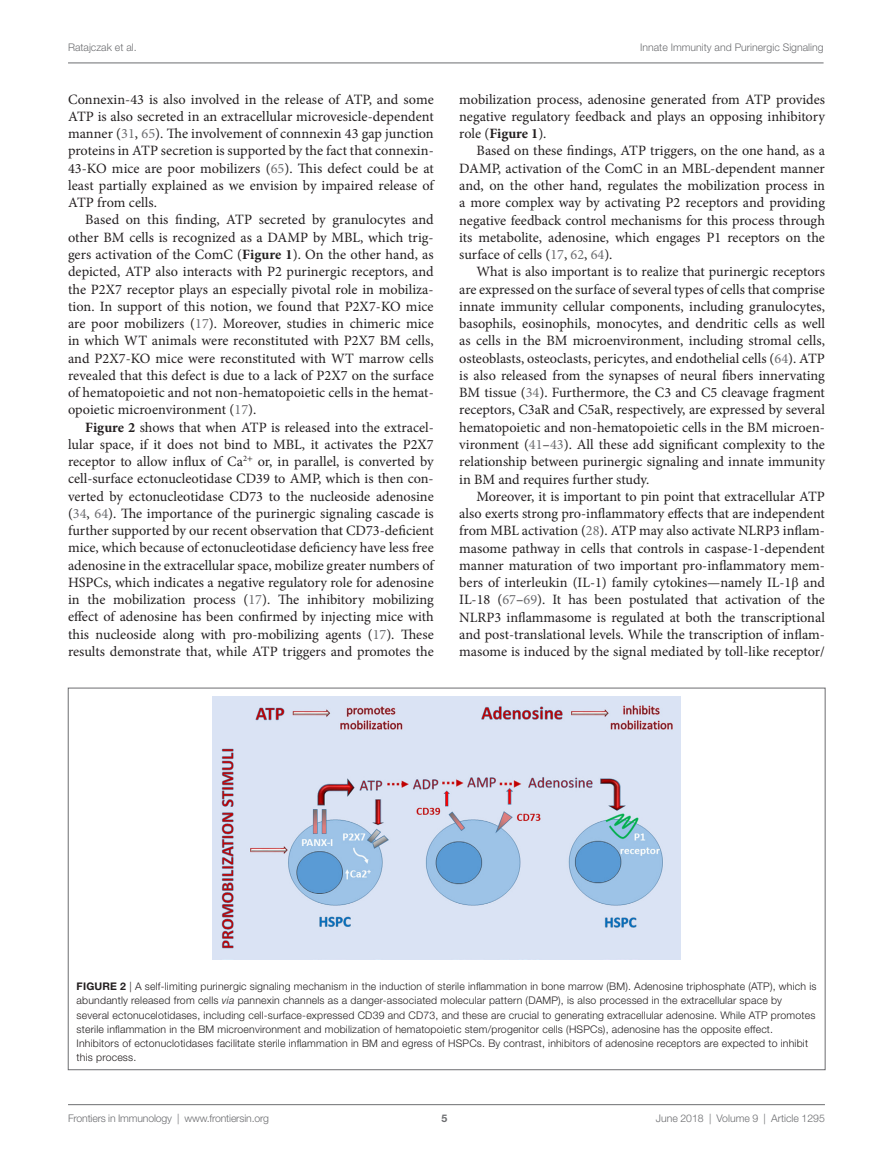
<style>
.page{position:relative;width:893px;height:1170px;background:#fff}
.page>*{position:absolute;margin:0;border:0;box-sizing:border-box;transform-origin:0 0}
.t1{font:14.25px/17.2px "Minion Pro";color:#231f20;text-align:justify}
.t2{font:300 10.5px/14.2px "Helvetica Neue LT Std";letter-spacing:.015em;color:#231f20}
.t3{font:300 10.5px "Helvetica Neue LT Std";color:#6c6d70}
.t4{font:700 10.5px "Helvetica Neue LT Std";color:#6c6d70}
.s1{color:#6c6d70}
.s2{font-weight:700}
.s3{font-family:"STIX General"}
.s4{font-style:italic}
</style>
<div class="page">
<img style="left:213px;top:696px;width:467px;height:263px">
<hr style="left:68px;top:1104px;width:757px;height:1px;background:#6c6d70">
<hr style="left:68px;top:63px;width:755px;height:1px;background:#6c6d70">
<p class="t3" style="left:68px;top:41px;width:70px">Ratajczak et al.</p>
<p class="t3" style="left:640px;top:41px;width:185px">Innate Immunity and Purinergic Signaling</p>
<p class="t1" style="left:68px;top:90px;width:367px">Connexin-43 is also involved in the release of ATP, and some ATP is also secreted in an extracellular microvesicle-dependent manner (<span class="s1">31</span>, <span class="s1">65</span>). The involvement of connnexin 43 gap junction proteins in ATP secretion is supported by the fact that connexin-43-KO mice are poor mobilizers (<span class="s1">65</span>). This defect could be at least partially explained as we envision by impaired release of ATP from cells.</p>
<p class="t1" style="left:68px;top:211px;width:367px;text-indent:17px">Based on this finding, ATP secreted by granulocytes and other BM cells is recognized as a DAMP by MBL, which trig&shy;gers activation of the ComC (<span class="s2">Figure 1</span>). On the other hand, as depicted, ATP also interacts with P2 purinergic receptors, and the P2X7 receptor plays an especially pivotal role in mobiliza&shy;tion. In support of this notion, we found that P2X7-KO mice are poor mobilizers (<span class="s1">17</span>). Moreover, studies in chimeric mice in which WT animals were reconstituted with P2X7 BM cells, and P2X7-KO mice were reconstituted with WT marrow cells revealed that this defect is due to a lack of P2X7 on the surface of hematopoietic and not non-hematopoietic cells in the hemat&shy;opoietic microenvironment (<span class="s1">17</span>).</p>
<p class="t1" style="left:68px;top:418px;width:367px;text-indent:17px"><span class="s2">Figure 2</span> shows that when ATP is released into the extracel&shy;lular space, if it does not bind to MBL, it activates the P2X7 receptor to allow influx of Ca<sup>2</sup><sup>+</sup> or, in parallel, is converted by cell-surface ectonucleotidase CD39 to AMP, which is then con&shy;verted by ectonucleotidase CD73 to the nucleoside adenosine (<span class="s1">34</span>, <span class="s1">64</span>). The importance of the purinergic signaling cascade is further supported by our recent observation that CD73-deficient mice, which because of ectonucleotidase deficiency have less free adenosine in the extracellular space, mobilize greater numbers of HSPCs, which indicates a negative regulatory role for adenosine in the mobilization process (<span class="s1">17</span>). The inhibitory mobilizing effect of adenosine has been confirmed by injecting mice with this nucleoside along with pro-mobilizing agents (<span class="s1">17</span>). These results demonstrate that, while ATP triggers and promotes the</p>
<p class="t1" style="left:459px;top:90px;width:367px">mobilization process, adenosine generated from ATP provides negative regulatory feedback and plays an opposing inhibitory role (<span class="s2">Figure 1</span>).</p>
<p class="t1" style="left:459px;top:142px;width:367px;text-indent:17px">Based on these findings, ATP triggers, on the one hand, as a DAMP, activation of the ComC in an MBL-dependent manner and, on the other hand, regulates the mobilization process in a more complex way by activating P2 receptors and providing negative feedback control mechanisms for this process through its metabolite, adenosine, which engages P1 receptors on the surface of cells (<span class="s1">17</span>, <span class="s1">62</span>, <span class="s1">64</span>).</p>
<p class="t1" style="left:459px;top:263px;width:367px;text-indent:17px">What is also important is to realize that purinergic receptors are expressed on the surface of several types of cells that comprise innate immunity cellular components, including granulocytes, basophils, eosinophils, monocytes, and dendritic cells as well as cells in the BM microenvironment, including stromal cells, osteoblasts, osteoclasts, pericytes, and endothelial cells (<span class="s1">64</span>). ATP is also released from the synapses of neural fibers innervating BM tissue (<span class="s1">34</span>). Furthermore, the C3 and C5 cleavage fragment receptors, C3aR and C5aR, respectively, are expressed by several hematopoietic and non-hematopoietic cells in the BM microen&shy;vironment (<span class="s1">41</span>–<span class="s1">43</span>). All these add significant complexity to the relationship between purinergic signaling and innate immunity in BM and requires further study.</p>
<p class="t1" style="left:459px;top:487px;width:367px;text-indent:17px">Moreover, it is important to pin point that extracellular ATP also exerts strong pro-inflammatory effects that are independent from MBL activation (<span class="s1">28</span>). ATP may also activate NLRP3 inflam&shy;masome pathway in cells that controls in caspase-1-dependent manner maturation of two important pro-inflammatory mem&shy;bers of interleukin (IL-1) family cytokines—namely IL-1<span class="s3">β</span> and IL-18 (<span class="s1">67</span>–<span class="s1">69</span>). It has been postulated that activation of the NLRP3 inflammasome is regulated at both the transcriptional and post-translational levels. While the transcription of inflam&shy;masome is induced by the signal mediated by toll-like receptor/</p>
<p class="t2" style="left:77px;top:978px;width:741px"><span class="s2">FIGURE 2</span> | A self-limiting purinergic signaling mechanism in the induction of sterile inflammation in bone marrow (BM). Adenosine triphosphate (ATP), which is abundantly released from cells <span class="s4">via</span> pannexin channels as a danger-associated molecular pattern (DAMP), is also processed in the extracellular space by several ectonucelotidases, including cell-surface-expressed CD39 and CD73, and these are crucial to generating extracellular adenosine. While ATP promotes sterile inflammation in the BM microenvironment and mobilization of hematopoietic stem/progenitor cells (HSPCs), adenosine has the opposite effect.<br>Inhibitors of ectonuclotidases facilitate sterile inflammation in BM and egress of HSPCs. By contrast, inhibitors of adenosine receptors are expected to inhibit this process.</p>
<p class="t3" style="left:68px;top:1111px;width:203px">Frontiers in Immunology | www.frontiersin.org</p>
<p class="t3" style="left:656px;top:1111px;width:171px">June 2018 | Volume 9 | Article 1295</p>
<p class="t4" style="left:441px;top:1111px;width:7px">5</p>
</div>
